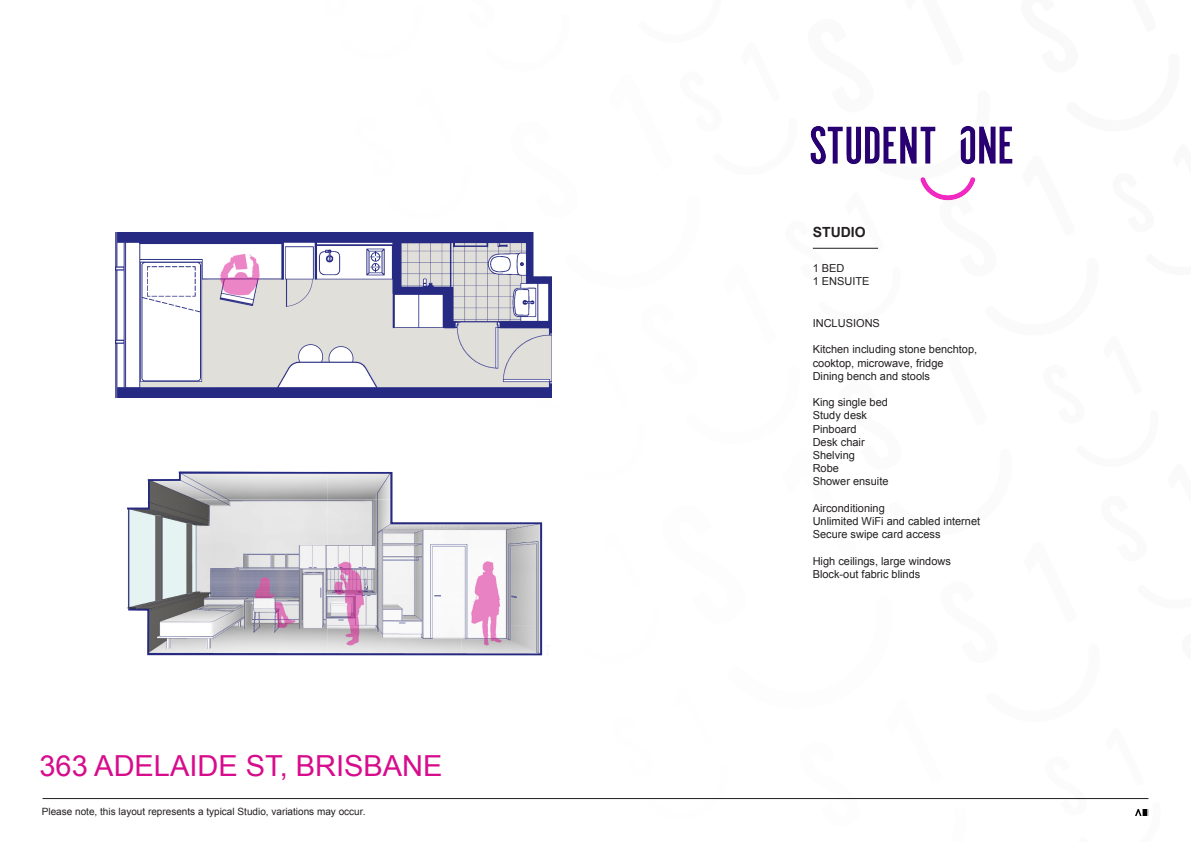
<style>
.page{position:relative;width:1191px;height:842px;background:#fff}
.page>*{position:absolute;margin:0;border:0;box-sizing:border-box;transform-origin:0 0}
.t1{font:29px "Arial";color:#d70c8c}
.t2{font:700 14px "Arial";color:#231f20}
.t3{font:11px/13.2px "Arial";color:#231f20}
.t4{font:10px "Arial";color:#231f20}
</style>
<div class="page">
<hr style="left:43px;top:798px;width:1105px;height:1px;background:#231f20">
<img style="left:1034px;top:798px;width:115px;height:18px">
<img style="left:777px;top:798px;width:257px;height:2px">
<img style="left:580px;top:798px;width:197px;height:2px">
<hr style="left:813px;top:248px;width:65px;height:1px;background:#231f20">
<img style="left:116px;top:232px;width:435px;height:166px">
<img style="left:810px;top:126px;width:203px;height:75px">
<svg style="left:127px;top:471px;width:416px;height:185px"></svg>
<hr style="left:129px;top:508px;width:1px;height:99px;background:#252982">
<h1 class="t1" style="left:39px;top:747px;width:404px">363 ADELAIDE ST, BRISBANE</h1>
<p class="t4" style="left:42px;top:804px;width:325px">Please note, this layout represents a typical Studio, variations may occur.</p>
<p class="t2" style="left:813px;top:223px;width:54px">STUDIO</p>
<p class="t3" style="left:812px;top:261px;width:33px">1 BED</p>
<p class="t3" style="left:812px;top:274px;width:58px">1 ENSUITE</p>
<p class="t3" style="left:812px;top:317px;width:69px">INCLUSIONS</p>
<p class="t3" style="left:812px;top:343px;width:166px">Kitchen including stone benchtop, cooktop, microwave, fridge</p>
<p class="t3" style="left:812px;top:369px;width:119px">Dining bench and stools</p>
<p class="t3" style="left:812px;top:396px;width:77px">King single bed</p>
<p class="t3" style="left:812px;top:409px;width:56px">Study desk</p>
<p class="t3" style="left:812px;top:422px;width:46px">Pinboard</p>
<p class="t3" style="left:812px;top:435px;width:53px">Desk chair</p>
<p class="t3" style="left:812px;top:449px;width:44px">Shelving</p>
<p class="t3" style="left:812px;top:462px;width:28px">Robe</p>
<p class="t3" style="left:812px;top:475px;width:77px">Shower ensuite</p>
<p class="t3" style="left:812px;top:501px;width:74px">Airconditioning</p>
<p class="t3" style="left:812px;top:515px;width:169px">Unlimited WiFi and cabled internet</p>
<p class="t3" style="left:812px;top:528px;width:129px">Secure swipe card access</p>
<p class="t3" style="left:812px;top:554px;width:140px">High ceilings, large windows</p>
<p class="t3" style="left:812px;top:567px;width:109px">Block-out fabric blinds</p>
</div>
